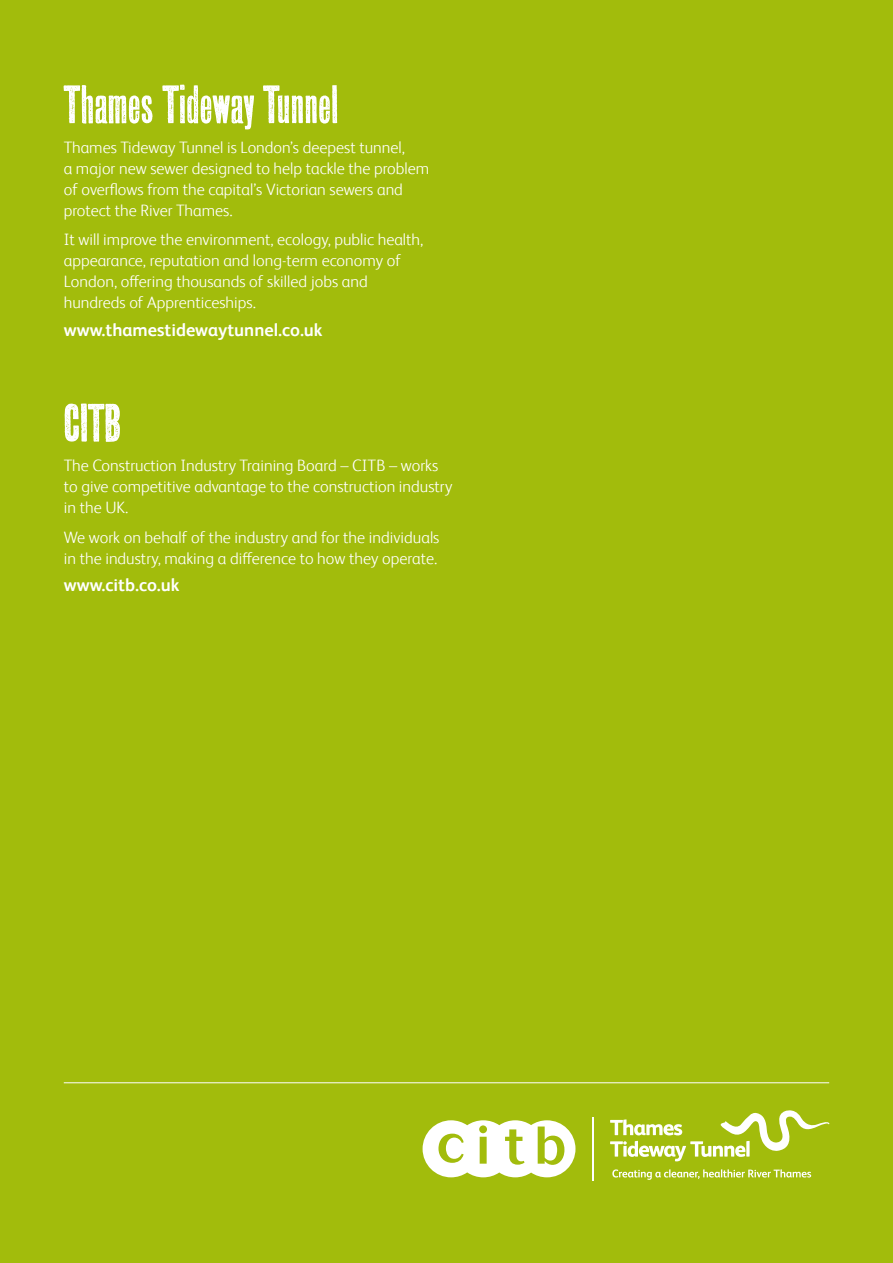
<style>
.page{position:relative;width:893px;height:1263px;background:#a2bc0c}
.page>*{position:absolute;margin:0;border:0;box-sizing:border-box;transform-origin:0 0}
.t1{font:54px "Prison Press Pro AOE";letter-spacing:.01em;color:#fff}
.t2{font:700 18px "FS Albert Pro";color:#fff}
.t3{font:300 16.5px/21px "FS Albert Pro";color:#fff}
</style>
<div class="page">
<hr style="left:64px;top:1082px;width:765px;height:1px;background:#fff">
<hr style="left:592px;top:1117px;width:1px;height:64px;background:#fff">
<svg style="left:612px;top:1169px;width:199px;height:11px"></svg>
<svg style="left:610px;top:1110px;width:220px;height:51px"></svg>
<svg style="left:423px;top:1120px;width:152px;height:57px"></svg>
<h1 class="t1" style="left:64px;top:70px;width:276px">Thames Tideway Tunnel</h1>
<p class="t3" style="left:64px;top:136px;width:367px">Thames Tideway Tunnel is London’s deepest tunnel,<br>a major new sewer designed to help tackle the problem of overflows from the capital’s Victorian sewers and protect the River Thames.</p>
<p class="t3" style="left:64px;top:228px;width:361px">It will improve the environment, ecology, public health, appearance, reputation and long-term economy of London, offering thousands of skilled jobs and hundreds of Apprenticeships.</p>
<p class="t2" style="left:64px;top:317px;width:260px">www.thamestidewaytunnel.co.uk</p>
<h1 class="t1" style="left:64px;top:389px;width:58px">CITB</h1>
<p class="t3" style="left:64px;top:454px;width:390px">The Construction Industry Training Board – CITB – works to give competitive advantage to the construction industry in the UK.</p>
<p class="t3" style="left:64px;top:525px;width:377px">We work on behalf of the industry and for the individuals in the industry, making a difference to how they operate.</p>
<p class="t2" style="left:64px;top:572px;width:117px">www.citb.co.uk</p>
</div>
